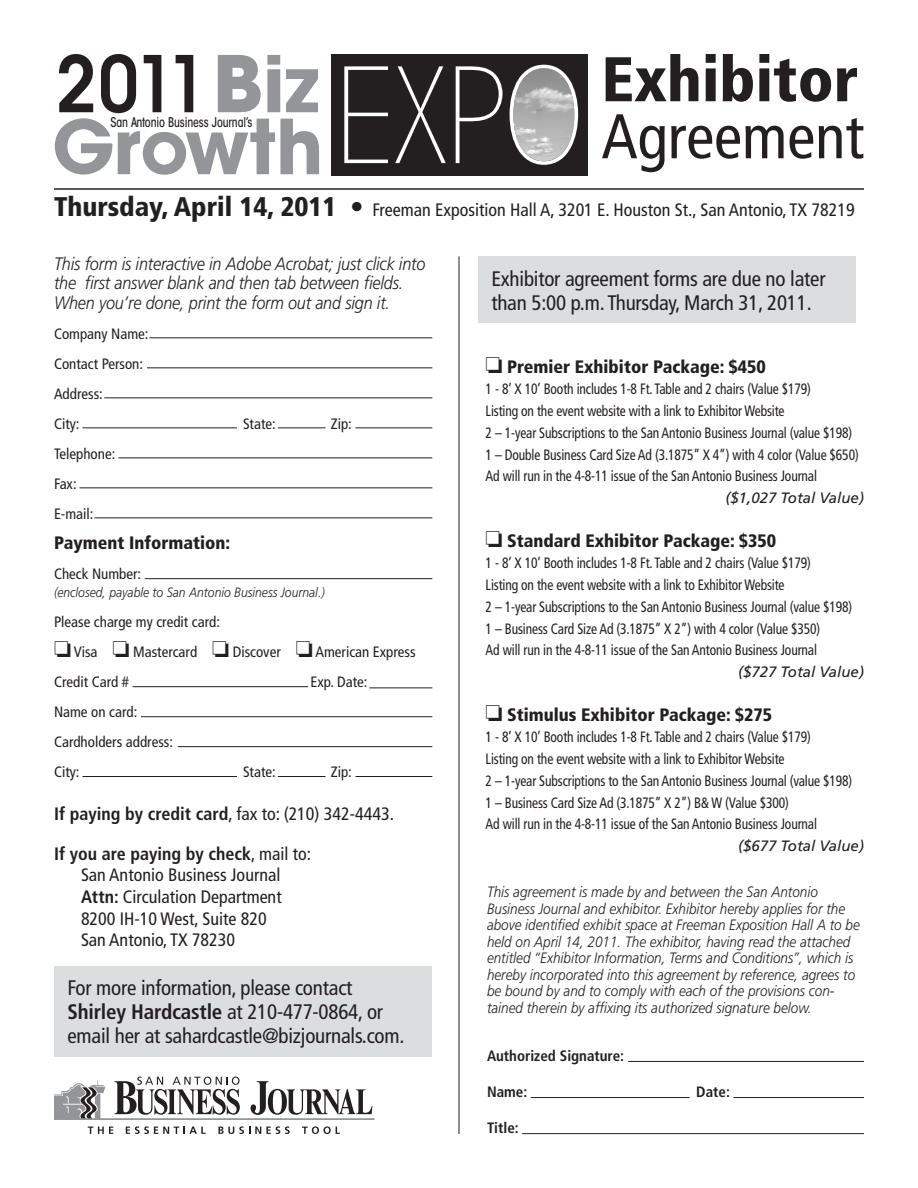
<style>
.page{position:relative;width:918px;height:1188px;background:#fff}
.page>*{position:absolute;margin:0;border:0;box-sizing:border-box;transform-origin:0 0}
.t1{font:600 condensed 77.4px "ITC Avant Garde Std";color:#231f20}
.t2{font:700 75.15px "ITC Avant Garde Std";letter-spacing:-.015em;color:#939598}
.t3{font:900 condensed 63px "Frutiger LT Std";color:#231f20}
.t4{font:condensed 63px "Frutiger LT Std";color:#231f20}
.t5{font:condensed 21px/24px "Frutiger LT Std";letter-spacing:-.01em;color:#231f20}
.t6{font:condensed 18px/21.6px "Frutiger LT Std";color:#231f20}
.t7{font:italic 300 18px/19.5px "Frutiger LT Std";letter-spacing:-.01em;color:#231f20;scale:.9 1}
.t8{font:900 condensed 18px "Frutiger LT Std";color:#231f20}
.t9{font:condensed 15px/21.8px "Frutiger LT Std";letter-spacing:-.01em;color:#231f20;scale:.9 1}
.t10{font:italic 300 15px/16.5px "Frutiger LT Std";color:#231f20;scale:.9 1}
.t11{font:condensed 15px/30px "Frutiger LT Std";letter-spacing:-.01em;color:#231f20}
.t12{font:italic 15px "Frutiger LT Std";color:#231f20}
.t13{font:700 condensed 15px "Frutiger LT Std";color:#231f20}
.t14{font:italic 300 13.5px "Frutiger LT Std";color:#231f20;scale:.9 1}
.t15{font:500 condensed 13.35px "ITC Avant Garde Std";letter-spacing:-.01em;color:#231f20;scale:.89 1}
.s1{font-weight:700;font-stretch:normal;color:#939598}
.s2{font-weight:900;font-size:27px}
.s3{font-weight:700}
</style>
<div class="page">
<div style="left:332px;top:54px;width:256px;height:122px;background:#231f20"></div>
<svg style="left:344px;top:66px;width:44px;height:97px"></svg>
<svg style="left:395px;top:66px;width:51px;height:97px"></svg>
<svg style="left:456px;top:66px;width:47px;height:97px"></svg>
<svg style="left:510px;top:65px;width:68px;height:100px"></svg>
<hr style="left:94px;top:518px;width:338px;height:1px;background:#231f20">
<hr style="left:628px;top:1061px;width:236px;height:1px;background:#231f20">
<hr style="left:531px;top:1097px;width:159px;height:1px;background:#231f20">
<hr style="left:733px;top:1097px;width:131px;height:1px;background:#231f20">
<hr style="left:522px;top:1133px;width:342px;height:1px;background:#231f20">
<hr style="left:80px;top:487px;width:352px;height:1px;background:#231f20">
<hr style="left:118px;top:457px;width:314px;height:1px;background:#231f20">
<hr style="left:82px;top:427px;width:155px;height:1px;background:#231f20">
<hr style="left:278px;top:427px;width:47px;height:1px;background:#231f20">
<hr style="left:356px;top:427px;width:76px;height:1px;background:#231f20">
<hr style="left:82px;top:776px;width:155px;height:1px;background:#231f20">
<hr style="left:178px;top:746px;width:254px;height:1px;background:#231f20">
<hr style="left:141px;top:716px;width:291px;height:1px;background:#231f20">
<hr style="left:133px;top:686px;width:175px;height:1px;background:#231f20">
<hr style="left:145px;top:578px;width:287px;height:1px;background:#231f20">
<hr style="left:369px;top:688px;width:63px;height:1px;background:#231f20">
<hr style="left:278px;top:776px;width:47px;height:1px;background:#231f20">
<hr style="left:356px;top:776px;width:76px;height:1px;background:#231f20">
<hr style="left:104px;top:397px;width:328px;height:1px;background:#231f20">
<hr style="left:147px;top:367px;width:285px;height:1px;background:#231f20">
<hr style="left:149px;top:337px;width:283px;height:1px;background:#231f20">
<hr style="left:459px;top:256px;width:1px;height:878px;background:#231f20">
<svg style="left:88px;top:1127px;width:25px;height:7px"></svg>
<svg style="left:126px;top:1126px;width:80px;height:8px"></svg>
<svg style="left:218px;top:1126px;width:72px;height:8px"></svg>
<svg style="left:302px;top:1126px;width:38px;height:8px"></svg>
<svg style="left:54px;top:1077px;width:321px;height:43px"></svg>
<hr style="left:54px;top:188px;width:810px;height:2px;background:#231f20">
<div style="left:54px;top:966px;width:378px;height:91px;background:#dcdddf"></div>
<div style="left:478px;top:256px;width:378px;height:67px;background:#dcdddf"></div>
<h1 class="t1" style="left:56px;top:36px;width:265px">2011<span class="s1">Biz</span></h1>
<h2 class="t2" style="left:51px;top:98px;width:274px">Growth</h2>
<p class="t15" style="left:110px;top:114px;width:161px">San Antonio Business Journal’s</p>
<h3 class="t3" style="left:602px;top:41px;width:258px">Exhibitor</h3>
<h3 class="t4" style="left:602px;top:100px;width:264px">Agreement</h3>
<p class="t6" style="left:54px;top:199px;width:802px"><span class="s2">Thursday, April 14, 2011 •</span> Freeman Exposition Hall A, 3201 E. Houston St., San Antonio, TX 78219</p>
<p class="t7" style="left:54px;top:254px;width:414px">This form is interactive in Adobe Acrobat; just click into the first answer blank and then tab between fields.<br>When you’re done, print the form out and sign it.</p>
<p class="t11" style="left:54px;top:319px;width:96px">Company Name:<br>Contact Person:<br>Address:<br>City:</p>
<p class="t11" style="left:243px;top:409px;width:34px">State:</p>
<p class="t11" style="left:331px;top:409px;width:23px">Zip:</p>
<p class="t11" style="left:54px;top:439px;width:63px">Telephone:<br>Fax:<br>E-mail:</p>
<p class="t8" style="left:54px;top:532px;width:178px">Payment Information:</p>
<p class="t11" style="left:54px;top:559px;width:89px">Check Number:</p>
<p class="t14" style="left:54px;top:585px;width:302px">(enclosed, payable to San Antonio Business Journal.)</p>
<p class="t11" style="left:54px;top:607px;width:363px">Please charge my credit card:<br>❏ Visa ❏ Mastercard ❏ Discover ❏ American Express<br>Credit Card #</p>
<p class="t11" style="left:311px;top:667px;width:58px">Exp. Date:</p>
<p class="t11" style="left:54px;top:697px;width:121px">Name on card:<br>Cardholders address:<br>City:</p>
<p class="t11" style="left:243px;top:757px;width:34px">State:</p>
<p class="t11" style="left:331px;top:757px;width:23px">Zip:</p>
<p class="t6" style="left:54px;top:803px;width:342px"><span class="s3">If paying by credit card</span>, fax to: (210) 342-4443.</p>
<p class="t6" style="left:81px;top:843px;width:232px;text-indent:-27px"><span class="s3">If you are paying by check</span>, mail to:<br>San Antonio Business Journal<br><span class="s3">Attn:</span> Circulation Department<br>8200 IH-10 West, Suite 820<br>San Antonio, TX 78230</p>
<h3 class="t5" style="left:68px;top:976px;width:339px">For more information, please contact<br><span class="s3">Shirley Hardcastle</span> at 210-477-0864, or email her at sahardcastle@bizjournals.com.</h3>
<h3 class="t5" style="left:491px;top:267px;width:336px">Exhibitor agreement forms are due no later than 5:00 p.m. Thursday, March 31, 2011.</h3>
<p class="t8" style="left:486px;top:356px;width:282px">❏ Premier Exhibitor Package: $450</p>
<p class="t9" style="left:486px;top:378px;width:416px">1 - 8’ X 10’ Booth includes 1-8 Ft. Table and 2 chairs (Value $179)<br>Listing on the event website with a link to Exhibitor Website<br>2 – 1-year Subscriptions to the San Antonio Business Journal (value $198)<br>1 – Double Business Card Size Ad (3.1875” X 4”) with 4 color (Value $650)<br>Ad will run in the 4-8-11 issue of the San Antonio Business Journal</p>
<p class="t12" style="left:726px;top:489px;width:140px">($1,027 Total Value)</p>
<p class="t8" style="left:486px;top:530px;width:292px">❏ Standard Exhibitor Package: $350</p>
<p class="t9" style="left:486px;top:552px;width:409px">1 - 8’ X 10’ Booth includes 1-8 Ft. Table and 2 chairs (Value $179)<br>Listing on the event website with a link to Exhibitor Website<br>2 – 1-year Subscriptions to the San Antonio Business Journal (value $198)<br>1 – Business Card Size Ad (3.1875” X 2”) with 4 color (Value $350)<br>Ad will run in the 4-8-11 issue of the San Antonio Business Journal</p>
<p class="t12" style="left:738px;top:663px;width:127px">($727 Total Value)</p>
<p class="t8" style="left:486px;top:704px;width:288px">❏ Stimulus Exhibitor Package: $275</p>
<p class="t9" style="left:486px;top:726px;width:409px">1 - 8’ X 10’ Booth includes 1-8 Ft. Table and 2 chairs (Value $179)<br>Listing on the event website with a link to Exhibitor Website<br>2 – 1-year Subscriptions to the San Antonio Business Journal (value $198)<br>1 – Business Card Size Ad (3.1875” X 2”) B&amp; W (Value $300)<br>Ad will run in the 4-8-11 issue of the San Antonio Business Journal</p>
<p class="t12" style="left:738px;top:837px;width:127px">($677 Total Value)</p>
<p class="t10" style="left:487px;top:884px;width:416px">This agreement is made by and between the San Antonio Business Journal and exhibitor. Exhibitor hereby applies for the above identified exhibit space at Freeman Exposition Hall A to be held on April 14, 2011. The exhibitor, having read the attached entitled “Exhibitor Information, Terms and Conditions”, which is hereby incorporated into this agreement by reference, agrees to be bound by and to comply with each of the provisions con&shy;tained therein by affixing its authorized signature below.</p>
<p class="t13" style="left:487px;top:1046px;width:139px">Authorized Signature:</p>
<p class="t13" style="left:487px;top:1082px;width:42px">Name:</p>
<p class="t13" style="left:696px;top:1082px;width:35px">Date:</p>
<p class="t13" style="left:487px;top:1118px;width:33px">Title:</p>
</div>
